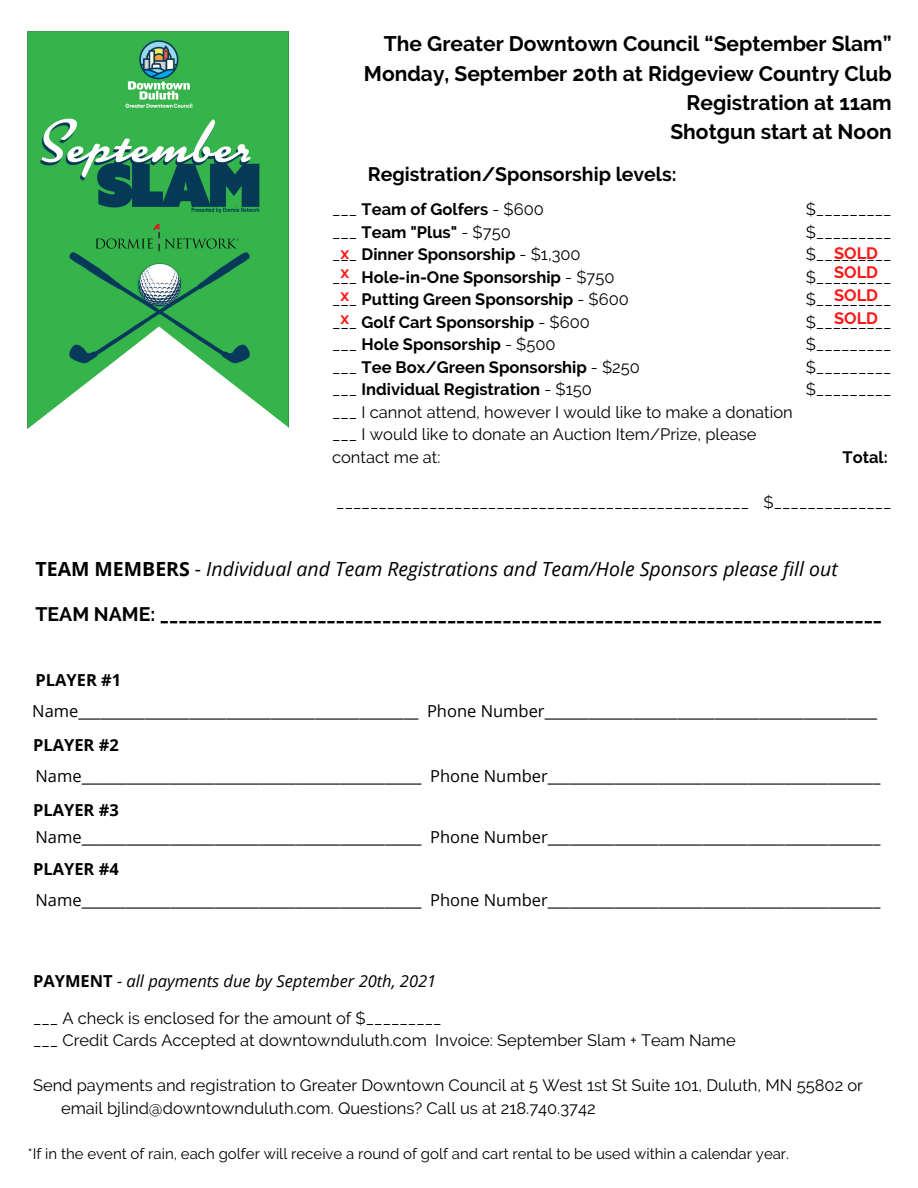
<style>
.page{position:relative;width:918px;height:1188px;background:#fff}
.page>*{position:absolute;margin:0;border:0;box-sizing:border-box;transform-origin:0 0}
.t1{font:700 21px "Raleway";color:#000}
.t2{font:700 19.5px "Raleway";color:#000}
.t3{font:italic 19.5px "Open Sans";color:#000}
.t4{font:16.5px/22.5px "Raleway";color:#000}
.t5{font:16.5px "Open Sans";color:#000}
.t6{font:700 16.5px "Raleway";color:#000}
.t7{font:italic 16.5px "Open Sans";color:#000}
.t8{font:700 16.5px "Open Sans";color:#000}
.t9{font:700 16.5px "Raleway";color:#ff1616}
.t10{font:15px "Raleway";color:#000}
.s1{font-weight:400}
.s2{font-weight:700;font-style:normal}
.s3{font-style:normal}
</style>
<div class="page">
<img style="left:28px;top:31px;width:262px;height:397px">
<p class="t1" style="left:384px;top:32px;width:509px">The Greater Downtown Council “September Slam”</p>
<p class="t1" style="left:364px;top:61px;width:529px">Monday, September 20th at Ridgeview Country Club</p>
<p class="t1" style="left:687px;top:90px;width:207px">Registration at 11am</p>
<p class="t1" style="left:670px;top:119px;width:223px">Shotgun start at Noon</p>
<p class="t2" style="left:368px;top:163px;width:310px">Registration/Sponsorship levels:</p>
<p class="t6" style="left:332px;top:200px;width:213px"><span class="s1">___</span> Team of Golfers <span class="s1">- $600</span></p>
<p class="t6" style="left:332px;top:222px;width:180px"><span class="s1">___</span> Team "Plus" <span class="s1">- $750</span></p>
<p class="t6" style="left:332px;top:245px;width:250px"><span class="s1">___</span> Dinner Sponsorship <span class="s1">- $1,300</span></p>
<p class="t6" style="left:332px;top:267px;width:284px"><span class="s1">___</span> Hole-in-One Sponsorship <span class="s1">- $750</span></p>
<p class="t6" style="left:332px;top:290px;width:298px"><span class="s1">___</span> Putting Green Sponsorship <span class="s1">- $600</span></p>
<p class="t6" style="left:332px;top:312px;width:259px"><span class="s1">___</span> Golf Cart Sponsorship <span class="s1">- $600</span></p>
<p class="t6" style="left:332px;top:335px;width:225px"><span class="s1">___</span> Hole Sponsorship <span class="s1">- $500</span></p>
<p class="t6" style="left:332px;top:357px;width:309px"><span class="s1">___</span> Tee Box/Green Sponsorship <span class="s1">- $250</span></p>
<p class="t6" style="left:332px;top:380px;width:261px"><span class="s1">___</span> Individual Registration <span class="s1">- $150</span></p>
<p class="t4" style="left:332px;top:401px;width:462px">___ I cannot attend, however I would like to make a donation</p>
<p class="t4" style="left:332px;top:423px;width:426px">___ I would like to donate an Auction Item/Prize, please contact me at:</p>
<p class="t4" style="left:806px;top:198px;width:88px">$_________</p>
<p class="t4" style="left:806px;top:221px;width:88px">$_________</p>
<p class="t4" style="left:806px;top:243px;width:88px">$_________</p>
<p class="t4" style="left:806px;top:266px;width:88px">$_________</p>
<p class="t4" style="left:806px;top:288px;width:88px">$_________</p>
<p class="t4" style="left:806px;top:311px;width:88px">$_________</p>
<p class="t4" style="left:806px;top:333px;width:88px">$_________</p>
<p class="t4" style="left:806px;top:356px;width:88px">$_________</p>
<p class="t4" style="left:806px;top:378px;width:88px">$_________</p>
<p class="t9" style="left:340px;top:244px;width:10px">x</p>
<p class="t9" style="left:834px;top:244px;width:46px">SOLD</p>
<p class="t9" style="left:340px;top:263px;width:10px">x</p>
<p class="t9" style="left:834px;top:263px;width:46px">SOLD</p>
<p class="t9" style="left:340px;top:286px;width:10px">x</p>
<p class="t9" style="left:834px;top:286px;width:46px">SOLD</p>
<p class="t9" style="left:340px;top:308px;width:10px">x</p>
<p class="t9" style="left:834px;top:308px;width:46px">SOLD</p>
<p class="t6" style="left:843px;top:447px;width:47px">Total:</p>
<p class="t4" style="left:764px;top:491px;width:130px">$______________</p>
<p class="t4" style="left:336px;top:491px;width:414px">_________________________________________________</p>
<p class="t3" style="left:35px;top:555px;width:804px"><span class="s2">TEAM MEMBERS</span> <span class="s3">-</span> Individual and Team Registrations and Team/Hole Sponsors please fill out</p>
<p class="t2" style="left:35px;top:603px;width:848px">TEAM NAME: ______________________________________________________________________________</p>
<p class="t8" style="left:35px;top:668px;width:87px">PLAYER #1</p>
<p class="t5" style="left:32px;top:699px;width:846px">Name______________________________________________ Phone Number_____________________________________________</p>
<p class="t8" style="left:33px;top:733px;width:87px">PLAYER #2</p>
<p class="t5" style="left:35px;top:764px;width:846px">Name______________________________________________ Phone Number_____________________________________________</p>
<p class="t8" style="left:33px;top:799px;width:87px">PLAYER #3</p>
<p class="t5" style="left:35px;top:825px;width:846px">Name______________________________________________ Phone Number_____________________________________________</p>
<p class="t8" style="left:33px;top:857px;width:87px">PLAYER #4</p>
<p class="t5" style="left:35px;top:888px;width:846px">Name______________________________________________ Phone Number_____________________________________________</p>
<p class="t7" style="left:33px;top:969px;width:405px"><span class="s2">PAYMENT</span> - all payments due by September 20th, 2021</p>
<p class="t4" style="left:33px;top:1006px;width:410px">___ A check is enclosed for the amount of $_________</p>
<p class="t4" style="left:33px;top:1029px;width:704px">___ Credit Cards Accepted at downtownduluth.com Invoice: September Slam + Team Name</p>
<p class="t4" style="left:33px;top:1074px;width:832px">Send payments and registration to Greater Downtown Council at 5 West 1st St Suite 101, Duluth, MN 55802 or</p>
<p class="t4" style="left:61px;top:1096px;width:536px">email bjlind@downtownduluth.com. Questions? Call us at 218.740.3742</p>
<p class="t10" style="left:28px;top:1145px;width:763px">*If in the event of rain, each golfer will receive a round of golf and cart rental to be used within a calendar year.</p>
</div>
